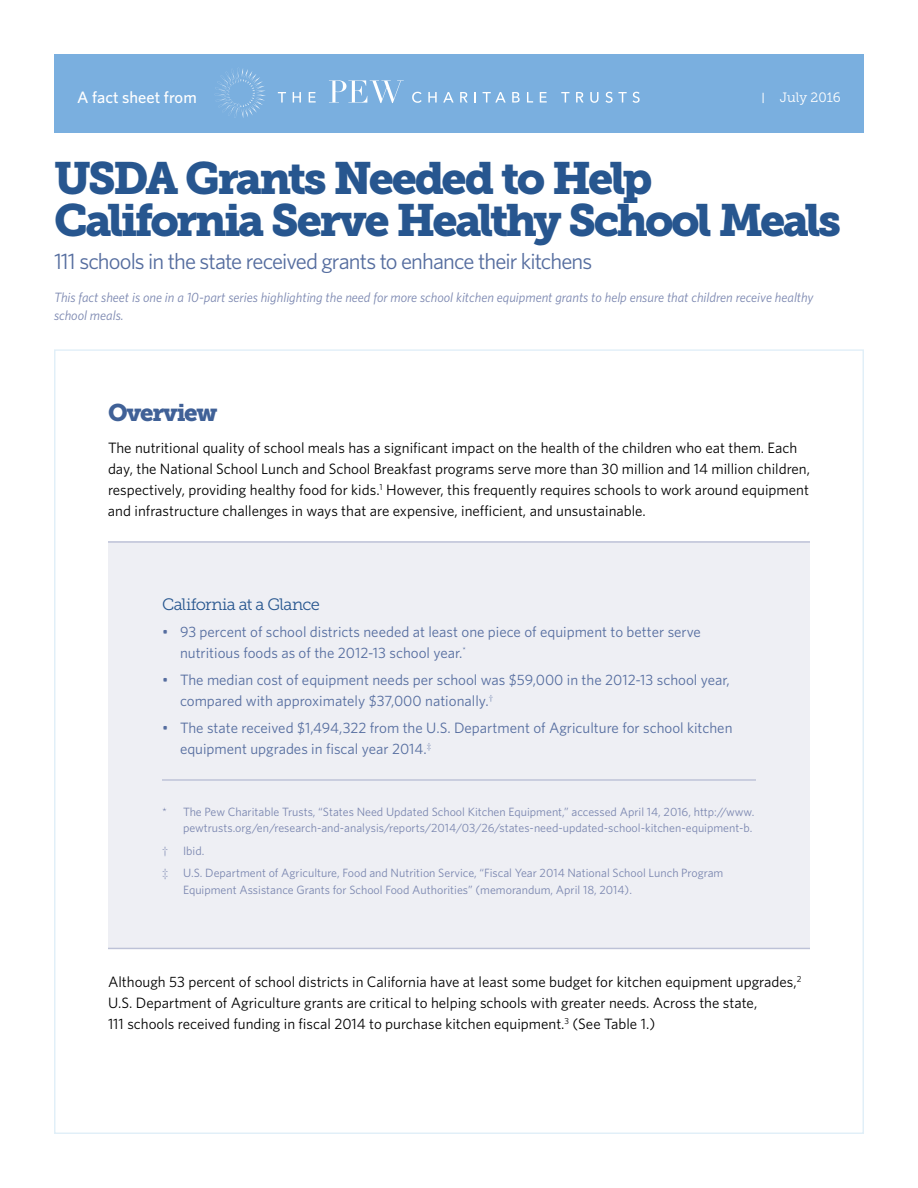
<style>
.page{position:relative;width:918px;height:1188px;background:#fff}
.page>*{position:absolute;margin:0;border:0;box-sizing:border-box;transform-origin:0 0}
.t1{font:45px/42px "Museo Slab 900";letter-spacing:-.06em;color:#27568f}
.t2{font:24px "Museo Slab 900";letter-spacing:-.055em;color:#406197}
.t3{font:22.5px "Whitney";letter-spacing:-.04em;color:#556d9f}
.t4{font:16.5px "Museo Slab 300";letter-spacing:-.03em;color:#27568f}
.t5{font:500 16.5px "Whitney";color:#fff}
.t6{font:15px/21px "Whitney";color:#000}
.t7{font:15px/21px "Whitney";color:#556d9f}
.t8{font:italic 13.5px/18px "Whitney";color:#7b87b0}
.t9{font:13.5px "Museo Slab 300";letter-spacing:-.005em;color:#fff}
.t10{font:12px/16.5px "Whitney";color:#7b87b0;text-align:right}
</style>
<div class="page">
<div style="left:54px;top:54px;width:810px;height:78px;background:#7aafdf"></div>
<svg style="left:214px;top:68px;width:52px;height:50px"></svg>
<svg style="left:278px;top:92px;width:8px;height:11px"></svg>
<svg style="left:293px;top:92px;width:8px;height:11px"></svg>
<svg style="left:309px;top:92px;width:7px;height:11px"></svg>
<svg style="left:412px;top:92px;width:10px;height:11px"></svg>
<svg style="left:428px;top:92px;width:9px;height:11px"></svg>
<svg style="left:443px;top:92px;width:11px;height:11px"></svg>
<svg style="left:460px;top:92px;width:8px;height:11px"></svg>
<svg style="left:474px;top:92px;width:2px;height:11px"></svg>
<svg style="left:483px;top:92px;width:23px;height:11px"></svg>
<svg style="left:512px;top:92px;width:8px;height:11px"></svg>
<svg style="left:527px;top:92px;width:6px;height:11px"></svg>
<svg style="left:540px;top:92px;width:7px;height:11px"></svg>
<svg style="left:561px;top:92px;width:8px;height:11px"></svg>
<svg style="left:576px;top:92px;width:8px;height:11px"></svg>
<svg style="left:590px;top:92px;width:9px;height:11px"></svg>
<svg style="left:605px;top:92px;width:22px;height:11px"></svg>
<svg style="left:633px;top:92px;width:7px;height:11px"></svg>
<svg style="left:329px;top:80px;width:75px;height:23px"></svg>
<div style="left:108px;top:541px;width:702px;height:408px;background:#eeeff4"></div>
<hr style="left:108px;top:948px;width:702px;height:1px;background:#8d96bb">
<hr style="left:162px;top:779px;width:594px;height:2px;background:#8d96bb">
<hr style="left:108px;top:541px;width:702px;height:2px;background:#8d96bb">
<p class="t5" style="left:77px;top:86px;width:121px">A fact sheet from</p>
<p class="t9" style="left:780px;top:90px;width:62px">July 2016</p>
<h1 class="t1" style="left:54px;top:158px;width:789px">USDA Grants Needed to Help<br>California Serve Healthy School Meals</h1>
<h3 class="t3" style="left:54px;top:246px;width:540px">111 schools in the state received grants to enhance their kitchens</h3>
<p class="t8" style="left:54px;top:288px;width:761px">This fact sheet is one in a 10-part series highlighting the need for more school kitchen equipment grants to help ensure that children receive healthy school meals.</p>
<h2 class="t2" style="left:108px;top:399px;width:111px">Overview</h2>
<p class="t6" style="left:108px;top:437px;width:704px">The nutritional quality of school meals has a significant impact on the health of the children who eat them. Each day, the National School Lunch and School Breakfast programs serve more than 30 million and 14 million children, respectively, providing healthy food for kids.<sup>1</sup> However, this frequently requires schools to work around equipment and infrastructure challenges in ways that are expensive, inefficient, and unsustainable.</p>
<p class="t4" style="left:162px;top:595px;width:159px">California at a Glance</p>
<p class="t7" style="left:180px;top:621px;width:523px;text-indent:-18px">• 93 percent of school districts needed at least one piece of equipment to better serve nutritious foods as of the 2012-13 school year.<sup>*</sup></p>
<p class="t7" style="left:180px;top:669px;width:551px;text-indent:-18px">• The median cost of equipment needs per school was $59,000 in the 2012-13 school year, compared with approximately $37,000 nationally.<sup>†</sup></p>
<p class="t7" style="left:180px;top:717px;width:554px;text-indent:-18px">• The state received $1,494,322 from the U.S. Department of Agriculture for school kitchen equipment upgrades in fiscal year 2014.<sup>‡</sup></p>
<p class="t10" style="left:162px;top:803px;width:594px">* The Pew Charitable Trusts, “States Need Updated School Kitchen Equipment,” accessed April 14, 2016, http://www. pewtrusts.org/en/research-and-analysis/reports/2014/03/26/states-need-updated-school-kitchen-equipment-b.</p>
<p class="t10" style="left:162px;top:842px;width:7px">†</p>
<p class="t10" style="left:162px;top:839px;width:563px;line-height:22.5px;text-align:left;text-indent:21px">Ibid.<br>‡ U.S. Department of Agriculture, Food and Nutrition Service, “Fiscal Year 2014 National School Lunch Program</p>
<p class="t10" style="left:183px;top:881px;width:450px">Equipment Assistance Grants for School Food Authorities” (memorandum, April 18, 2014).</p>
<p class="t6" style="left:108px;top:971px;width:695px">Although 53 percent of school districts in California have at least some budget for kitchen equipment upgrades,<sup>2<br></sup>U.S. Department of Agriculture grants are critical to helping schools with greater needs. Across the state,<br>111 schools received funding in fiscal 2014 to purchase kitchen equipment.<sup>3</sup> (See Table 1.)</p>
</div>
